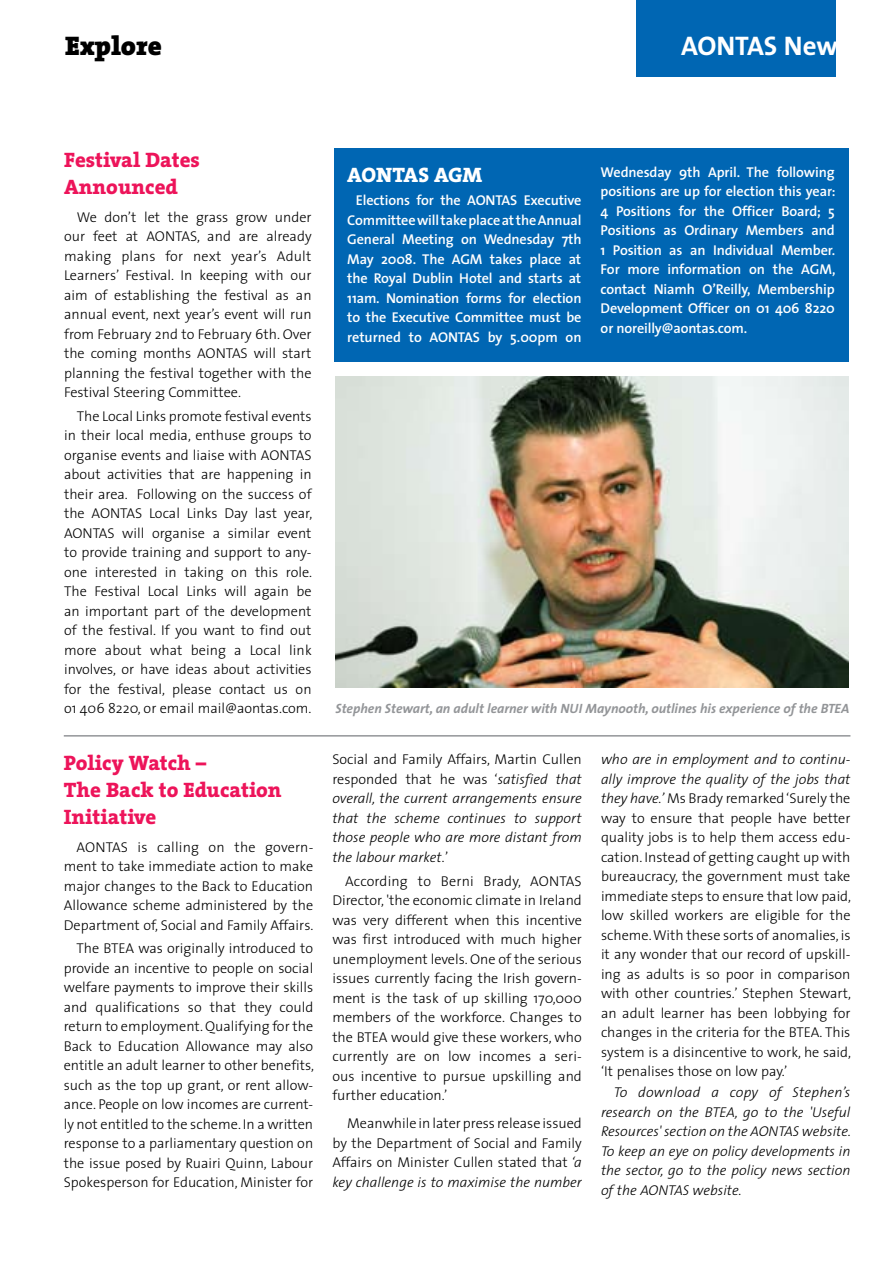
<style>
.page{position:relative;width:893px;height:1263px;background:#fff}
.page>*{position:absolute;margin:0;border:0;box-sizing:border-box;transform-origin:0 0}
.t1{font:700 27px "The Sans";letter-spacing:-.005em;color:#fff}
.t2{font:900 27px "The Serif";color:#000}
.t3{font:800 21px/27px "The Serif";color:#ed145a}
.t4{font:800 21px "The Serif";color:#fff}
.t5{font:300 14.25px/19.5px "The Sans";color:#000;text-align:justify}
.t6{font:600 14.25px/19.5px "The Sans";letter-spacing:-.01em;color:#fff;text-align:center}
.t7{font:italic 300 14.25px/19.5px "The Sans";color:#000;text-align:justify}
.t8{font:italic 700 13.5px "The Sans";letter-spacing:-.005em;color:#939598}
.s1{font-style:normal}
.s2{font-style:italic}
</style>
<div class="page">
<div style="left:636px;top:0;width:200px;height:77px;background:#0066b3"></div>
<img style="left:336px;top:376px;width:513px;height:311px">
<div style="left:334px;top:148px;width:515px;height:214px;background:#0066b3"></div>
<hr style="left:64px;top:735px;width:786px;height:2px;background:#939598">
<h1 class="t2" style="left:65px;top:23px;width:98px">Explore</h1>
<h1 class="t1" style="left:681px;top:23px;width:169px">AONTAS News</h1>
<h2 class="t3" style="left:64px;top:145px;width:137px">Festival Dates<br>Announced</h2>
<p class="t5" style="left:64px;top:207px;width:249px;text-indent:13px">We don’t let the grass grow under our feet at AONTAS, and are already making plans for next year’s Adult Learners’ Festival. In keeping with our aim of establishing the festival as an annual event, next year’s event will run from February 2nd to February 6th. Over the coming months AONTAS will start planning the festival together with the Festival Steering Committee.</p>
<p class="t5" style="left:64px;top:406px;width:250px;text-indent:13px">The Local Links promote festival events in their local media, enthuse groups to organise events and liaise with AONTAS about activities that are happening in their area. Following on the success of the AONTAS Local Links Day last year, AONTAS will organise a similar event to provide training and support to any&shy;one interested in taking on this role.<br>The Festival Local Links will again be an important part of the development of the festival. If you want to find out more about what being a Local link involves, or have ideas about activities for the festival, please contact us on o1 406 8220, or email mail@aontas.com.</p>
<h2 class="t3" style="left:64px;top:748px;width:219px">Policy Watch –<br>The Back to Education<br>Initiative</h2>
<p class="t5" style="left:64px;top:836px;width:251px;text-indent:13px">AONTAS is calling on the govern&shy;ment to take immediate action to make major changes to the Back to Education Allowance scheme administered by the Department of, Social and Family Affairs.</p>
<p class="t5" style="left:64px;top:938px;width:252px;text-indent:13px">The BTEA was originally introduced to provide an incentive to people on social welfare payments to improve their skills and qualifications so that they could return to employment. Qualifying for the Back to Education Allowance may also entitle an adult learner to other benefits, such as the top up grant, or rent allow&shy;ance. People on low incomes are current&shy;ly not entitled to the scheme. In a written response to a parliamentary question on the issue posed by Ruairi Quinn, Labour Spokesperson for Education, Minister for</p>
<h2 class="t4" style="left:347px;top:157px;width:136px">AONTAS AGM</h2>
<p class="t6" style="left:347px;top:190px;width:236px">Elections for the AONTAS Executive Committee will take place at the Annual General Meeting on Wednesday 7th May 2008. The AGM takes place at the Royal Dublin Hotel and starts at 11am. Nomination forms for election to the Executive Committee must be returned to AONTAS by 5.00pm on</p>
<p class="t6" style="left:601px;top:162px;width:236px;text-align:justify">Wednesday 9th April. The following positions are up for election this year:<br>4 Positions for the Officer Board; 5<br>Positions as Ordinary Members and 1 Position as an Individual Member.<br>For more information on the AGM, contact Niamh O’Reilly, Membership Development Officer on 01 406 8220 or noreilly@aontas.com.</p>
<p class="t8" style="left:336px;top:697px;width:515px">Stephen Stewart, an adult learner with NUI Maynooth, outlines his experience of the BTEA</p>
<p class="t7" style="left:332px;top:749px;width:251px"><span class="s1">Social and Family Affairs, Martin Cullen responded that he was ‘</span>satisfied that overall, the current arrangements ensure that the scheme continues to support those people who are more distant from the labour market.<span class="s1">’</span></p>
<p class="t5" style="left:332px;top:871px;width:251px;text-indent:13px">According to Berni Brady, AONTAS Director, 'the economic climate in Ireland was very different when this incentive was first introduced with much higher unemployment levels. One of the serious issues currently facing the Irish govern&shy;ment is the task of up skilling 170,000 members of the workforce. Changes to the BTEA would give these workers, who currently are on low incomes a seri&shy;ous incentive to pursue upskilling and further education.’</p>
<p class="t5" style="left:332px;top:1113px;width:251px;text-indent:15px">Meanwhile in later press release issued by the Department of Social and Family Affairs on Minister Cullen stated that <span class="s2">‘a key challenge is to maximise the number</span></p>
<p class="t5" style="left:601px;top:749px;width:252px"><span class="s2">who are in employment and to continu&shy;ally improve the quality of the jobs that they have.’</span> Ms Brady remarked ‘Surely the way to ensure that people have better quality jobs is to help them access edu&shy;cation. Instead of getting caught up with bureaucracy, the government must take immediate steps to ensure that low paid, low skilled workers are eligible for the scheme. With these sorts of anomalies, is it any wonder that our record of upskill&shy;ing as adults is so poor in comparison with other countries.’ Stephen Stewart, an adult learner has been lobbying for changes in the criteria for the BTEA. This system is a disincentive to work, he said, ‘It penalises those on low pay.’</p>
<p class="t7" style="left:601px;top:1082px;width:252px;text-indent:13px">To download a copy of Stephen’s research on the BTEA, go to the 'Useful Resources' section on the AONTAS website.<br>To keep an eye on policy developments in the sector, go to the policy news section of the AONTAS website.</p>
</div>
